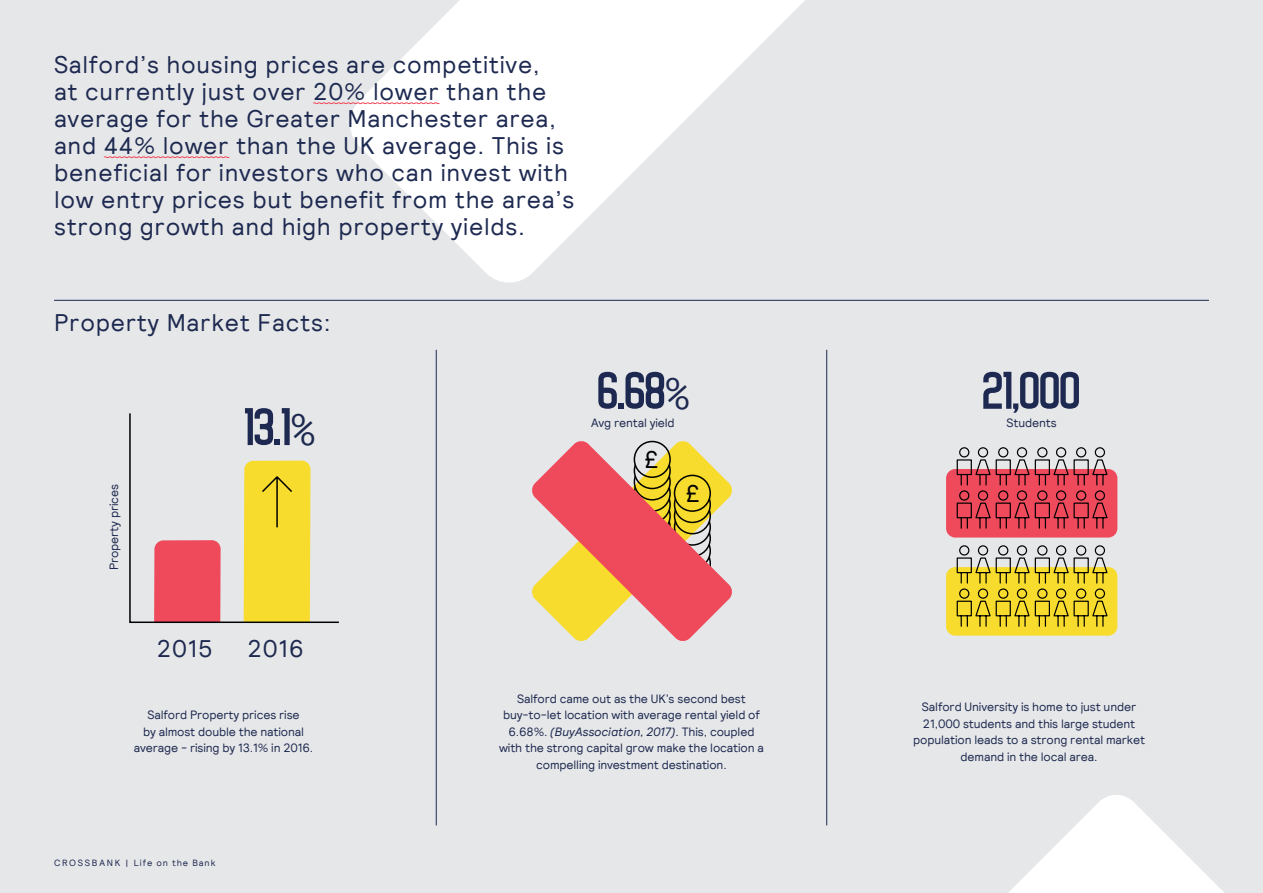
<style>
.page{position:relative;width:1263px;height:893px;background:#e6e7e8}
.page>*{position:absolute;margin:0;border:0;box-sizing:border-box;transform-origin:0 0}
.t1{font:54px "Noasarck";letter-spacing:-.02em;color:#1d2950}
.t2{font:24px/27px "Relative";letter-spacing:.03em;color:#1d2950}
.t3{font:24px "Relative";color:#000}
.t4{font:12px/16.5px "Relative";letter-spacing:-.01em;color:#1d2950;text-align:center}
.t5{font:9px "Relative";letter-spacing:.1em;color:#1d2950}
.s1{font-family:"Relative 11 Pitch";font-size:43.5px}
.s2{font-style:italic}
</style>
<div class="page">
<svg style="left:350px;top:0;width:455px;height:283px;fill:#fff"></svg>
<svg style="left:1008px;top:795px;width:216px;height:98px"></svg>
<svg style="left:313px;top:102px;width:127px;height:2px"></svg>
<svg style="left:103px;top:156px;width:127px;height:2px"></svg>
<hr style="left:436px;top:350px;width:1px;height:475px;background:#1d2950">
<hr style="left:54px;top:300px;width:1155px;height:1px;background:#1d2950">
<hr style="left:826px;top:350px;width:1px;height:475px;background:#1d2950">
<div style="left:946px;top:567px;width:171px;height:69px;background:#f8dc2d;border-radius:9px"></div>
<div style="left:946px;top:469px;width:171px;height:69px;background:#ef4a5b;border-radius:9px"></div>
<svg style="left:129px;top:413px;width:210px;height:210px"></svg>
<svg style="left:532px;top:440px;width:200px;height:201px"></svg>
<svg style="left:956px;top:545px;width:152px;height:82px"></svg>
<svg style="left:956px;top:447px;width:152px;height:82px"></svg>
<p class="t2" style="left:54px;top:51px;width:522px">Salford’s housing prices are competitive,<br>at currently just over 20% lower than the average for the Greater Manchester area, and 44% lower than the UK average. This is beneficial for investors who can invest with low entry prices but benefit from the area’s strong growth and high property yields.</p>
<h2 class="t2" style="left:54px;top:309px;width:278px">Property Market Facts:</h2>
<p class="t4" style="left:106px;top:570px;width:88px;rotate:-90deg">Property prices</p>
<h1 class="t1" style="left:245px;top:399px;width:72px">13.1<span class="s1">%</span></h1>
<h2 class="t2" style="left:157px;top:635px;width:57px">2015</h2>
<h2 class="t2" style="left:248px;top:635px;width:58px">2016</h2>
<p class="t4" style="left:134px;top:707px;width:181px">Salford Property prices rise<br>by almost double the national average - rising by 13.1% in 2016.</p>
<p class="t5" style="left:54px;top:857px;width:163px">CROSSBANK | Life on the Bank</p>
<h1 class="t1" style="left:598px;top:363px;width:93px">6.68<span class="s1">%</span></h1>
<h1 class="t1" style="left:983px;top:363px;width:100px">21,000</h1>
<p class="t4" style="left:591px;top:415px;width:85px">Avg rental yield</p>
<p class="t4" style="left:1006px;top:415px;width:52px">Students</p>
<h2 class="t3" style="left:645px;top:446px;width:16px">£</h2>
<h2 class="t3" style="left:686px;top:480px;width:16px">£</h2>
<p class="t4" style="left:499px;top:690px;width:266px">Salford came out as the UK’s second best buy-to-let location with average rental yield of 6.68%. <span class="s2">(BuyAssociation, 2017)</span>. This, coupled with the strong capital grow make the location a compelling investment destination.</p>
<p class="t4" style="left:913px;top:699px;width:233px">Salford University is home to just under 21,000 students and this large student population leads to a strong rental market demand in the local area.</p>
</div>
